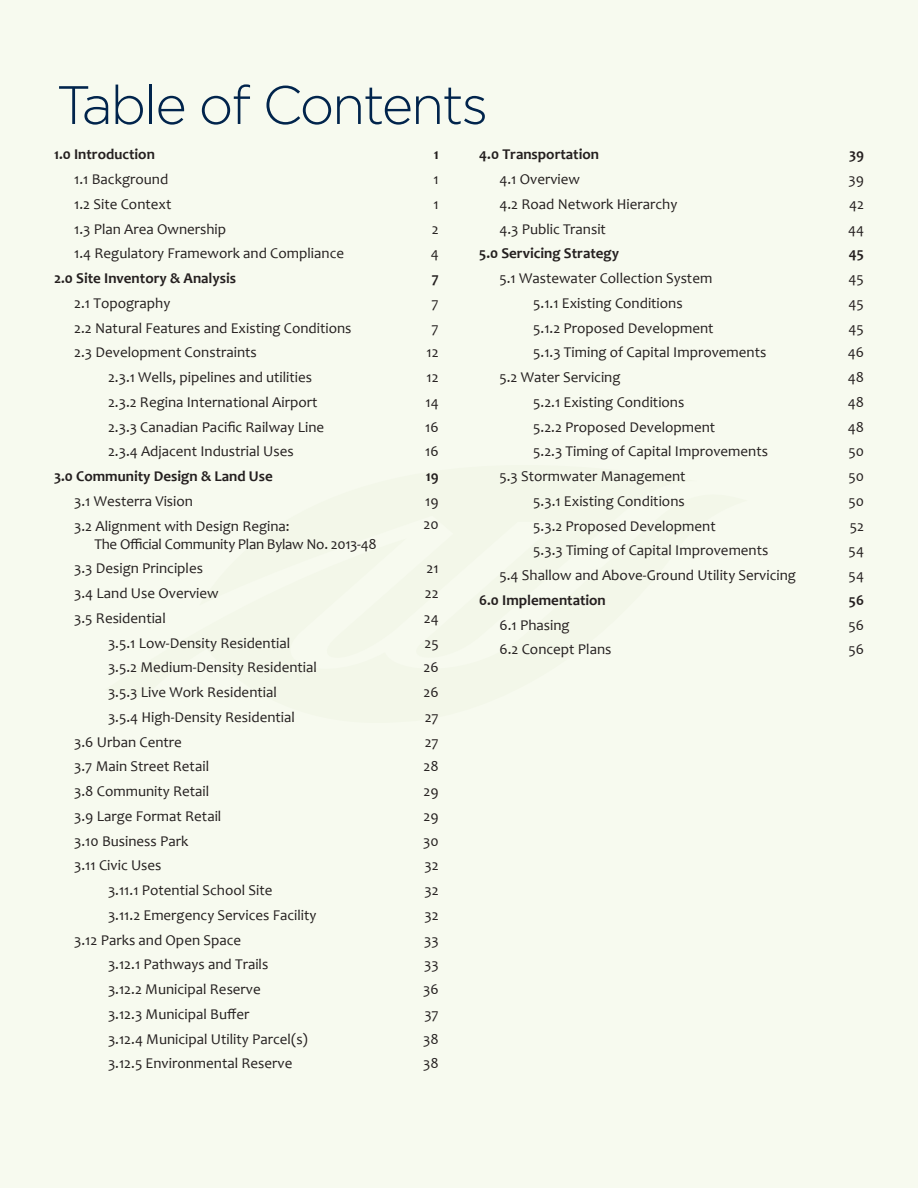
<style>
.page{position:relative;width:918px;height:1188px;background:#f7faef}
.page>*{position:absolute;margin:0;border:0;box-sizing:border-box;transform-origin:0 0}
.t1{font:300 54px "Gotham HTF";letter-spacing:-.04em;color:#01244c}
.t2{font:15px "Candara";color:#241f1f}
.t3{font:700 15px "Candara";color:#241f1f}
.t4{font:15px/18px "Candara";letter-spacing:-.02em;color:#241f1f}
</style>
<div class="page">
<h1 class="t1" style="left:56px;top:75px;width:434px">Table of Contents</h1>
<p class="t3" style="left:54px;top:145px;width:102px">1.0 Introduction</p>
<p class="t3" style="left:434px;top:145px;width:7px">1</p>
<p class="t2" style="left:74px;top:170px;width:96px">1.1 Background</p>
<p class="t2" style="left:434px;top:170px;width:7px">1</p>
<p class="t2" style="left:74px;top:195px;width:99px">1.2 Site Context</p>
<p class="t2" style="left:434px;top:195px;width:7px">1</p>
<p class="t2" style="left:74px;top:219px;width:153px">1.3 Plan Area Ownership</p>
<p class="t2" style="left:432px;top:219px;width:8px">2</p>
<p class="t2" style="left:74px;top:244px;width:271px">1.4 Regulatory Framework and Compliance</p>
<p class="t2" style="left:431px;top:244px;width:9px">4</p>
<p class="t3" style="left:54px;top:269px;width:184px">2.0 Site Inventory &amp; Analysis</p>
<p class="t3" style="left:432px;top:269px;width:8px">7</p>
<p class="t2" style="left:74px;top:294px;width:98px">2.1 Topography</p>
<p class="t2" style="left:432px;top:294px;width:9px">7</p>
<p class="t2" style="left:74px;top:318px;width:279px">2.2 Natural Features and Existing Conditions</p>
<p class="t2" style="left:432px;top:318px;width:9px">7</p>
<p class="t2" style="left:74px;top:343px;width:184px">2.3 Development Constraints</p>
<p class="t2" style="left:427px;top:343px;width:14px">12</p>
<p class="t2" style="left:108px;top:368px;width:206px">2.3.1 Wells, pipelines and utilities</p>
<p class="t2" style="left:427px;top:368px;width:14px">12</p>
<p class="t2" style="left:108px;top:393px;width:211px">2.3.2 Regina International Airport</p>
<p class="t2" style="left:426px;top:393px;width:15px">14</p>
<p class="t2" style="left:108px;top:417px;width:218px">2.3.3 Canadian Pacific Railway Line</p>
<p class="t2" style="left:425px;top:417px;width:15px">16</p>
<p class="t2" style="left:108px;top:442px;width:187px">2.3.4 Adjacent Industrial Uses</p>
<p class="t2" style="left:425px;top:442px;width:15px">16</p>
<p class="t3" style="left:54px;top:467px;width:220px">3.0 Community Design &amp; Land Use</p>
<p class="t3" style="left:426px;top:467px;width:14px">19</p>
<p class="t2" style="left:74px;top:492px;width:120px">3.1 Westerra Vision</p>
<p class="t2" style="left:425px;top:492px;width:15px">19</p>
<p class="t4" style="left:94px;top:517px;width:284px;text-indent:-20px">3.2 Alignment with Design Regina:<br>The Official Community Plan Bylaw No. 2013-48</p>
<p class="t2" style="left:424px;top:515px;width:17px">20</p>
<p class="t2" style="left:74px;top:559px;width:130px">3.3 Design Principles</p>
<p class="t2" style="left:427px;top:559px;width:14px">21</p>
<p class="t2" style="left:74px;top:584px;width:146px">3.4 Land Use Overview</p>
<p class="t2" style="left:425px;top:584px;width:15px">22</p>
<p class="t2" style="left:74px;top:609px;width:93px">3.5 Residential</p>
<p class="t2" style="left:424px;top:609px;width:16px">24</p>
<p class="t2" style="left:108px;top:633px;width:184px">3.5.1 Low-Density Residential</p>
<p class="t2" style="left:424px;top:633px;width:16px">25</p>
<p class="t2" style="left:108px;top:658px;width:211px">3.5.2 Medium-Density Residential</p>
<p class="t2" style="left:424px;top:658px;width:17px">26</p>
<p class="t2" style="left:108px;top:683px;width:170px">3.5.3 Live Work Residential</p>
<p class="t2" style="left:424px;top:683px;width:17px">26</p>
<p class="t2" style="left:108px;top:708px;width:189px">3.5.4 High-Density Residential</p>
<p class="t2" style="left:425px;top:708px;width:16px">27</p>
<p class="t2" style="left:74px;top:732px;width:109px">3.6 Urban Centre</p>
<p class="t2" style="left:425px;top:732px;width:16px">27</p>
<p class="t2" style="left:74px;top:757px;width:136px">3.7 Main Street Retail</p>
<p class="t2" style="left:424px;top:757px;width:17px">28</p>
<p class="t2" style="left:74px;top:782px;width:137px">3.8 Community Retail</p>
<p class="t2" style="left:424px;top:782px;width:17px">29</p>
<p class="t2" style="left:74px;top:807px;width:149px">3.9 Large Format Retail</p>
<p class="t2" style="left:424px;top:807px;width:17px">29</p>
<p class="t2" style="left:74px;top:831px;width:116px">3.10 Business Park</p>
<p class="t2" style="left:423px;top:831px;width:17px">30</p>
<p class="t2" style="left:74px;top:856px;width:89px">3.11 Civic Uses</p>
<p class="t2" style="left:425px;top:856px;width:16px">32</p>
<p class="t2" style="left:108px;top:881px;width:166px">3.11.1 Potential School Site</p>
<p class="t2" style="left:425px;top:881px;width:16px">32</p>
<p class="t2" style="left:108px;top:906px;width:210px">3.11.2 Emergency Services Facility</p>
<p class="t2" style="left:425px;top:906px;width:16px">32</p>
<p class="t2" style="left:74px;top:930px;width:169px">3.12 Parks and Open Space</p>
<p class="t2" style="left:424px;top:930px;width:16px">33</p>
<p class="t2" style="left:108px;top:955px;width:162px">3.12.1 Pathways and Trails</p>
<p class="t2" style="left:424px;top:955px;width:16px">33</p>
<p class="t2" style="left:108px;top:980px;width:154px">3.12.2 Municipal Reserve</p>
<p class="t2" style="left:423px;top:980px;width:17px">36</p>
<p class="t2" style="left:108px;top:1005px;width:143px">3.12.3 Municipal Buffer</p>
<p class="t2" style="left:424px;top:1005px;width:16px">37</p>
<p class="t2" style="left:108px;top:1029px;width:201px">3.12.4 Municipal Utility Parcel(s)</p>
<p class="t2" style="left:423px;top:1029px;width:17px">38</p>
<p class="t2" style="left:108px;top:1054px;width:186px">3.12.5 Environmental Reserve</p>
<p class="t2" style="left:423px;top:1054px;width:17px">38</p>
<p class="t3" style="left:479px;top:145px;width:121px">4.0 Transportation</p>
<p class="t3" style="left:849px;top:145px;width:16px">39</p>
<p class="t2" style="left:500px;top:170px;width:82px">4.1 Overview</p>
<p class="t2" style="left:848px;top:170px;width:17px">39</p>
<p class="t2" style="left:500px;top:195px;width:179px">4.2 Road Network Hierarchy</p>
<p class="t2" style="left:849px;top:195px;width:16px">42</p>
<p class="t2" style="left:500px;top:219px;width:108px">4.3 Public Transit</p>
<p class="t2" style="left:848px;top:219px;width:17px">44</p>
<p class="t3" style="left:479px;top:244px;width:141px">5.0 Servicing Strategy</p>
<p class="t3" style="left:849px;top:244px;width:17px">45</p>
<p class="t2" style="left:500px;top:269px;width:214px">5.1 Wastewater Collection System</p>
<p class="t2" style="left:849px;top:269px;width:17px">45</p>
<p class="t2" style="left:533px;top:294px;width:151px">5.1.1 Existing Conditions</p>
<p class="t2" style="left:849px;top:294px;width:17px">45</p>
<p class="t2" style="left:533px;top:318px;width:182px">5.1.2 Proposed Development</p>
<p class="t2" style="left:849px;top:318px;width:17px">45</p>
<p class="t2" style="left:533px;top:343px;width:235px">5.1.3 Timing of Capital Improvements</p>
<p class="t2" style="left:848px;top:343px;width:18px">46</p>
<p class="t2" style="left:500px;top:368px;width:123px">5.2 Water Servicing</p>
<p class="t2" style="left:848px;top:368px;width:18px">48</p>
<p class="t2" style="left:533px;top:393px;width:153px">5.2.1 Existing Conditions</p>
<p class="t2" style="left:848px;top:393px;width:18px">48</p>
<p class="t2" style="left:533px;top:417px;width:184px">5.2.2 Proposed Development</p>
<p class="t2" style="left:848px;top:417px;width:18px">48</p>
<p class="t2" style="left:533px;top:442px;width:236px">5.2.3 Timing of Capital Improvements</p>
<p class="t2" style="left:848px;top:442px;width:17px">50</p>
<p class="t2" style="left:500px;top:467px;width:188px">5.3 Stormwater Management</p>
<p class="t2" style="left:848px;top:467px;width:17px">50</p>
<p class="t2" style="left:533px;top:492px;width:153px">5.3.1 Existing Conditions</p>
<p class="t2" style="left:848px;top:492px;width:17px">50</p>
<p class="t2" style="left:533px;top:516px;width:184px">5.3.2 Proposed Development</p>
<p class="t2" style="left:850px;top:516px;width:16px">52</p>
<p class="t2" style="left:533px;top:541px;width:237px">5.3.3 Timing of Capital Improvements</p>
<p class="t2" style="left:849px;top:541px;width:17px">54</p>
<p class="t2" style="left:500px;top:566px;width:298px">5.4 Shallow and Above-Ground Utility Servicing</p>
<p class="t2" style="left:849px;top:566px;width:17px">54</p>
<p class="t3" style="left:479px;top:591px;width:128px">6.0 Implementation</p>
<p class="t3" style="left:849px;top:591px;width:17px">56</p>
<p class="t2" style="left:500px;top:615px;width:72px">6.1 Phasing</p>
<p class="t2" style="left:848px;top:615px;width:17px">56</p>
<p class="t2" style="left:500px;top:640px;width:113px">6.2 Concept Plans</p>
<p class="t2" style="left:848px;top:640px;width:17px">56</p>
</div>
